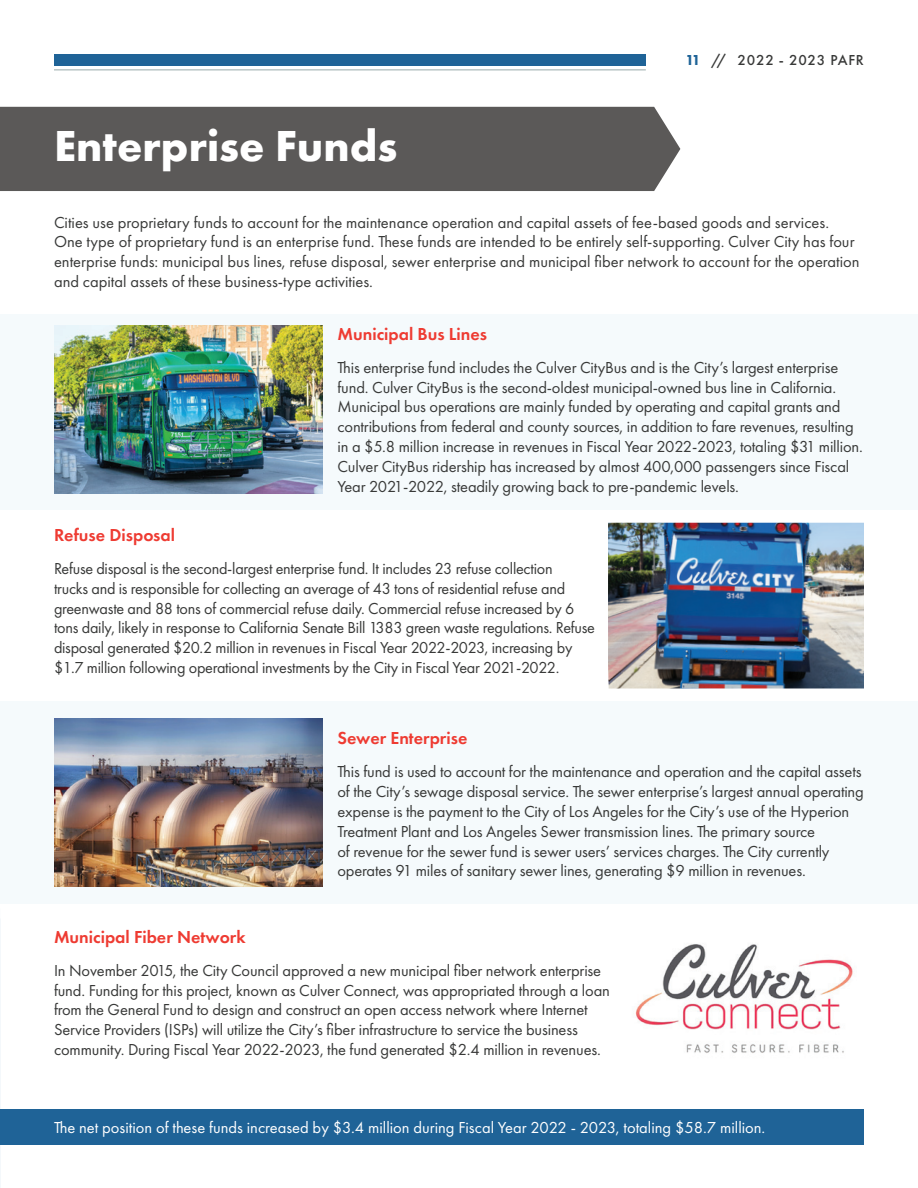
<style>
.page{position:relative;width:918px;height:1188px;background:#fff}
.page>*{position:absolute;margin:0;border:0;box-sizing:border-box;transform-origin:0 0}
.t1{font:700 45px "Futura PT";color:#fff}
.Body{font:600 18px "Futura PT";color:#ee3b32}
.Body-2{font:16.5px/19.8px "Futura PT";letter-spacing:-.01em;color:#383938}
.Sub-Header{font:16.5px "Futura PT";color:#fff}
.t2{font:500 15px "Futura PT";letter-spacing:.05em;color:#383938}
.s1{font-weight:800;color:#1f6397}
</style>
<div class="page">
<div style="left:54px;top:54px;width:592px;height:11px;background:#1f6397"></div>
<hr style="left:54px;top:69px;width:592px;height:1px;background:#a4b3b3">
<div style="left:0;top:1109px;width:864px;height:36px;background:#1f6397"></div>
<div style="left:0;top:107px;width:680px;height:84px;background:#5b5958"></div>
<div style="left:0;top:314px;width:918px;height:195px;background:#f5fafc"></div>
<img style="left:54px;top:326px;width:269px;height:167px">
<div style="left:0;top:701px;width:918px;height:203px;background:#f5fafc"></div>
<img style="left:54px;top:719px;width:269px;height:167px">
<img style="left:608px;top:523px;width:256px;height:165px">
<img style="left:635px;top:944px;width:218px;height:109px">
<p class="t1" style="left:54px;top:117px;width:345px">Enterprise Funds</p>
<p class="t2" style="left:685px;top:51px;width:180px"><span class="s1">11</span> // 2022 - 2023 PAFR</p>
<p class="Body-2" style="left:54px;top:212px;width:807px">Cities use proprietary funds to account for the maintenance operation and capital assets of fee-based goods and services.<br>One type of proprietary fund is an enterprise fund. These funds are intended to be entirely self-supporting. Culver City has four enterprise funds: municipal bus lines, refuse disposal, sewer enterprise and municipal fiber network to account for the operation and capital assets of these business-type activities.</p>
<p class="Body" style="left:338px;top:322px;width:151px">Municipal Bus Lines</p>
<p class="Body-2" style="left:338px;top:357px;width:527px">This enterprise fund includes the Culver CityBus and is the City’s largest enterprise fund. Culver CityBus is the second-oldest municipal-owned bus line in California.<br>Municipal bus operations are mainly funded by operating and capital grants and contributions from federal and county sources, in addition to fare revenues, resulting in a $5.8 million increase in revenues in Fiscal Year 2022-2023, totaling $31 million.<br>Culver CityBus ridership has increased by almost 400,000 passengers since Fiscal Year 2021-2022, steadily growing back to pre-pandemic levels.</p>
<p class="Body" style="left:54px;top:523px;width:123px">Refuse Disposal</p>
<p class="Body-2" style="left:54px;top:558px;width:543px">Refuse disposal is the second-largest enterprise fund. It includes 23 refuse collection<br>trucks and is responsible for collecting an average of 43 tons of residential refuse and greenwaste and 88 tons of commercial refuse daily. Commercial refuse increased by 6 tons daily, likely in response to California Senate Bill 1383 green waste regulations. Refuse disposal generated $20.2 million in revenues in Fiscal Year 2022-2023, increasing by $1.7 million following operational investments by the City in Fiscal Year 2021-2022.</p>
<p class="Body" style="left:338px;top:727px;width:131px">Sewer Enterprise</p>
<p class="Body-2" style="left:338px;top:762px;width:528px">This fund is used to account for the maintenance and operation and the capital assets of the City’s sewage disposal service. The sewer enterprise’s largest annual operating expense is the payment to the City of Los Angeles for the City’s use of the Hyperion Treatment Plant and Los Angeles Sewer transmission lines. The primary source<br>of revenue for the sewer fund is sewer users’ services charges. The City currently operates 91 miles of sanitary sewer lines, generating $9 million in revenues.</p>
<p class="Body" style="left:54px;top:925px;width:193px">Municipal Fiber Network</p>
<p class="Body-2" style="left:54px;top:960px;width:558px">In November 2015, the City Council approved a new municipal fiber network enterprise fund. Funding for this project, known as Culver Connect, was appropriated through a loan from the General Fund to design and construct an open access network where Internet Service Providers (ISPs) will utilize the City’s fiber infrastructure to service the business community. During Fiscal Year 2022-2023, the fund generated $2.4 million in revenues.</p>
<p class="Sub-Header" style="left:54px;top:1118px;width:713px">The net position of these funds increased by $3.4 million during Fiscal Year 2022 - 2023, totaling $58.7 million.</p>
</div>
